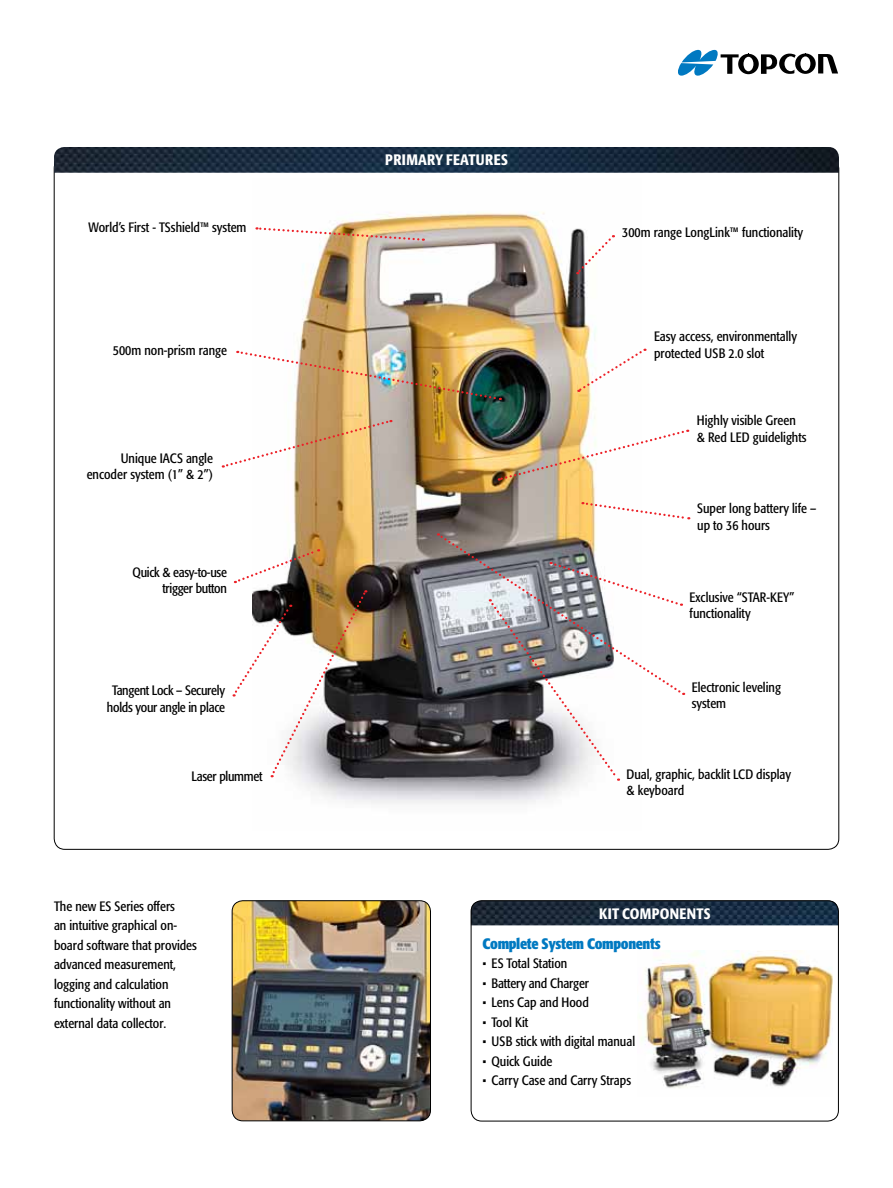
<style>
.page{position:relative;width:893px;height:1188px;background:#fff}
.page>*{position:absolute;margin:0;border:0;box-sizing:border-box;transform-origin:0 0}
.t1{font:500 condensed 15px "Formata Pro";letter-spacing:.015em;color:#fff}
.t2{font:700 condensed 15px "Formata Pro";letter-spacing:-.025em;color:#0079c1}
.t3{font:condensed 13.5px/16.5px "Formata Pro";color:#000}
.t4{font:condensed 13.5px/16.5px "Formata Pro";letter-spacing:-.02em;color:#000;text-align:center}
</style>
<div class="page">
<img style="left:54px;top:147px;width:785px;height:26px">
<svg style="left:678px;top:50px;width:160px;height:26px"></svg>
<img style="left:471px;top:901px;width:368px;height:24px">
<div style="left:471px;top:901px;width:368px;height:220px;border:1px solid #000;border-radius:11px"></div>
<img style="left:641px;top:951px;width:192px;height:137px">
<img style="left:255px;top:212px;width:360px;height:592px">
<svg style="left:577px;top:349px;width:68px;height:44px"></svg>
<svg style="left:235px;top:548px;width:84px;height:35px"></svg>
<svg style="left:256px;top:226px;width:168px;height:16px"></svg>
<svg style="left:223px;top:419px;width:168px;height:49px"></svg>
<svg style="left:576px;top:235px;width:38px;height:40px"></svg>
<svg style="left:582px;top:501px;width:107px;height:20px"></svg>
<img style="left:237px;top:350px;width:264px;height:51px">
<img style="left:498px;top:429px;width:190px;height:53px">
<svg style="left:233px;top:590px;width:134px;height:187px"></svg>
<svg style="left:437px;top:533px;width:247px;height:248px"></svg>
<img style="left:232px;top:901px;width:198px;height:220px">
<div style="left:232px;top:901px;width:199px;height:220px;border:1px solid #000;border-radius:11px"></div>
<p class="t3" style="left:89px;top:219px;width:159px">World’s First - TSshield™ system</p>
<p class="t3" style="left:113px;top:342px;width:116px">500m non-prism range</p>
<p class="t3" style="left:87px;top:450px;width:128px;text-align:right">Unique IACS angle encoder system (1” &amp; 2”)</p>
<p class="t4" style="left:133px;top:564px;width:96px;text-align:right">Quick &amp; easy-to-use trigger button</p>
<p class="t4" style="left:107px;top:682px;width:120px">Tangent Lock – Securely holds your angle in place</p>
<p class="t4" style="left:191px;top:768px;width:72px">Laser plummet</p>
<p class="t3" style="left:54px;top:896px;width:144px;line-height:19.5px">The new ES Series offers<br>an intuitive graphical on&shy;board software that provides advanced measurement, logging and calculation functionality without an external data collector.</p>
<p class="t1" style="left:385px;top:150px;width:124px">PRIMARY FEATURES</p>
<p class="t3" style="left:622px;top:224px;width:182px">300m range LongLink™ functionality</p>
<p class="t3" style="left:654px;top:328px;width:145px">Easy access, environmentally protected USB 2.0 slot</p>
<p class="t3" style="left:697px;top:412px;width:111px">Highly visible Green &amp; Red LED guidelights</p>
<p class="t3" style="left:697px;top:500px;width:121px">Super long battery life – up to 36 hours</p>
<p class="t3" style="left:690px;top:589px;width:106px">Exclusive “STAR-KEY” functionality</p>
<p class="t3" style="left:692px;top:678px;width:91px">Electronic leveling system</p>
<p class="t3" style="left:626px;top:765px;width:166px">Dual, graphic, backlit LCD display &amp; keyboard</p>
<p class="t1" style="left:599px;top:904px;width:113px">KIT COMPONENTS</p>
<p class="t2" style="left:482px;top:934px;width:180px">Complete System Components</p>
<p class="t3" style="left:482px;top:955px;width:86px">• ES Total Station</p>
<p class="t3" style="left:482px;top:975px;width:108px">• Battery and Charger</p>
<p class="t3" style="left:482px;top:994px;width:108px">• Lens Cap and Hood</p>
<p class="t3" style="left:482px;top:1014px;width:47px">• Tool Kit</p>
<p class="t3" style="left:482px;top:1033px;width:154px">• USB stick with digital manual</p>
<p class="t3" style="left:482px;top:1053px;width:72px">• Quick Guide</p>
<p class="t3" style="left:482px;top:1072px;width:150px">• Carry Case and Carry Straps</p>
</div>
